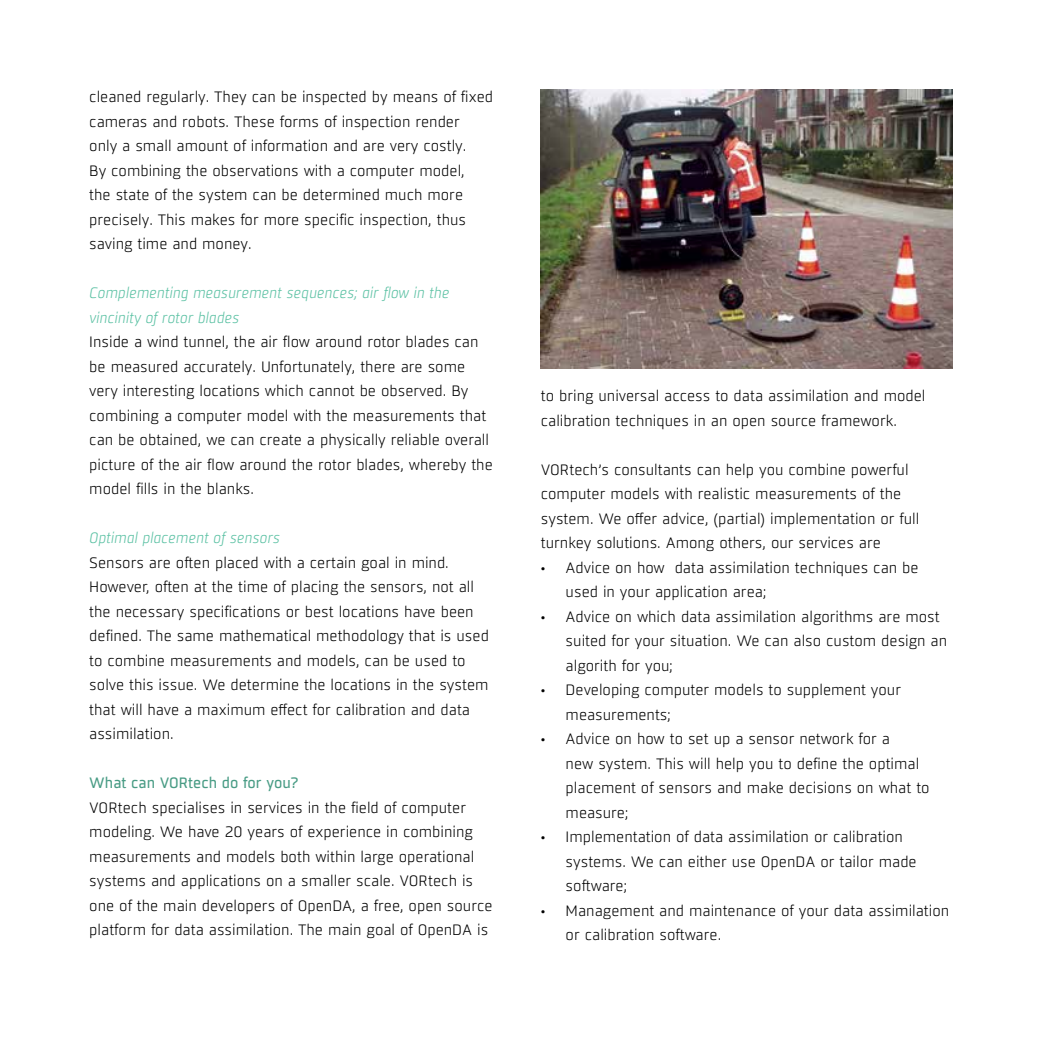
<style>
.page{position:relative;width:1042px;height:1042px;background:#fff}
.page>*{position:absolute;margin:0;border:0;box-sizing:border-box;transform-origin:0 0}
.t1{font:300 14.88px/24.5px "Sisco";color:#000}
.t2{font:italic 300 14.88px/24.5px "Sisco";color:#5ec2a5}
.t3{font:14.88px "Sisco";color:#499c85}
</style>
<div class="page">
<img style="left:541px;top:89px;width:411px;height:279px">
<p class="t1" style="left:89px;top:85px;width:405px">cleaned regularly. They can be inspected by means of fixed cameras and robots. These forms of inspection render<br>only a small amount of information and are very costly.<br>By combining the observations with a computer model,<br>the state of the system can be determined much more precisely. This makes for more specific inspection, thus saving time and money.</p>
<p class="t2" style="left:89px;top:281px;width:362px">Complementing measurement sequences; air flow in the vincinity of rotor blades</p>
<p class="t1" style="left:89px;top:330px;width:405px">Inside a wind tunnel, the air flow around rotor blades can be measured accurately. Unfortunately, there are some very interesting locations which cannot be observed. By combining a computer model with the measurements that can be obtained, we can create a physically reliable overall picture of the air flow around the rotor blades, whereby the model fills in the blanks.</p>
<p class="t2" style="left:89px;top:526px;width:192px">Optimal placement of sensors</p>
<p class="t1" style="left:89px;top:550px;width:401px">Sensors are often placed with a certain goal in mind.<br>However, often at the time of placing the sensors, not all the necessary specifications or best locations have been defined. The same mathematical methodology that is used to combine measurements and models, can be used to solve this issue. We determine the locations in the system that will have a maximum effect for calibration and data assimilation.</p>
<p class="t3" style="left:89px;top:773px;width:211px">What can VORtech do for you?</p>
<p class="t1" style="left:89px;top:795px;width:405px">VORtech specialises in services in the field of computer modeling. We have 20 years of experience in combining measurements and models both within large operational systems and applications on a smaller scale. VORtech is one of the main developers of OpenDA, a free, open source platform for data assimilation. The main goal of OpenDA is</p>
<p class="t1" style="left:541px;top:384px;width:386px">to bring universal access to data assimilation and model calibration techniques in an open source framework.</p>
<p class="t1" style="left:541px;top:457px;width:380px">VORtech’s consultants can help you combine powerful computer models with realistic measurements of the system. We offer advice, (partial) implementation or full turnkey solutions. Among others, our services are</p>
<p class="t1" style="left:565px;top:555px;width:354px;text-indent:-25px">• Advice on how data assimilation techniques can be used in your application area;</p>
<p class="t1" style="left:565px;top:604px;width:383px;text-indent:-25px">• Advice on which data assimilation algorithms are most suited for your situation. We can also custom design an algorith for you;</p>
<p class="t1" style="left:565px;top:678px;width:337px;text-indent:-25px">• Developing computer models to supplement your measurements;</p>
<p class="t1" style="left:565px;top:727px;width:365px;text-indent:-25px">• Advice on how to set up a sensor network for a<br>new system. This will help you to define the optimal placement of sensors and make decisions on what to measure;</p>
<p class="t1" style="left:565px;top:825px;width:353px;text-indent:-25px">• Implementation of data assimilation or calibration systems. We can either use OpenDA or tailor made software;</p>
<p class="t1" style="left:565px;top:898px;width:385px;text-indent:-25px">• Management and maintenance of your data assimilation or calibration software.</p>
</div>
